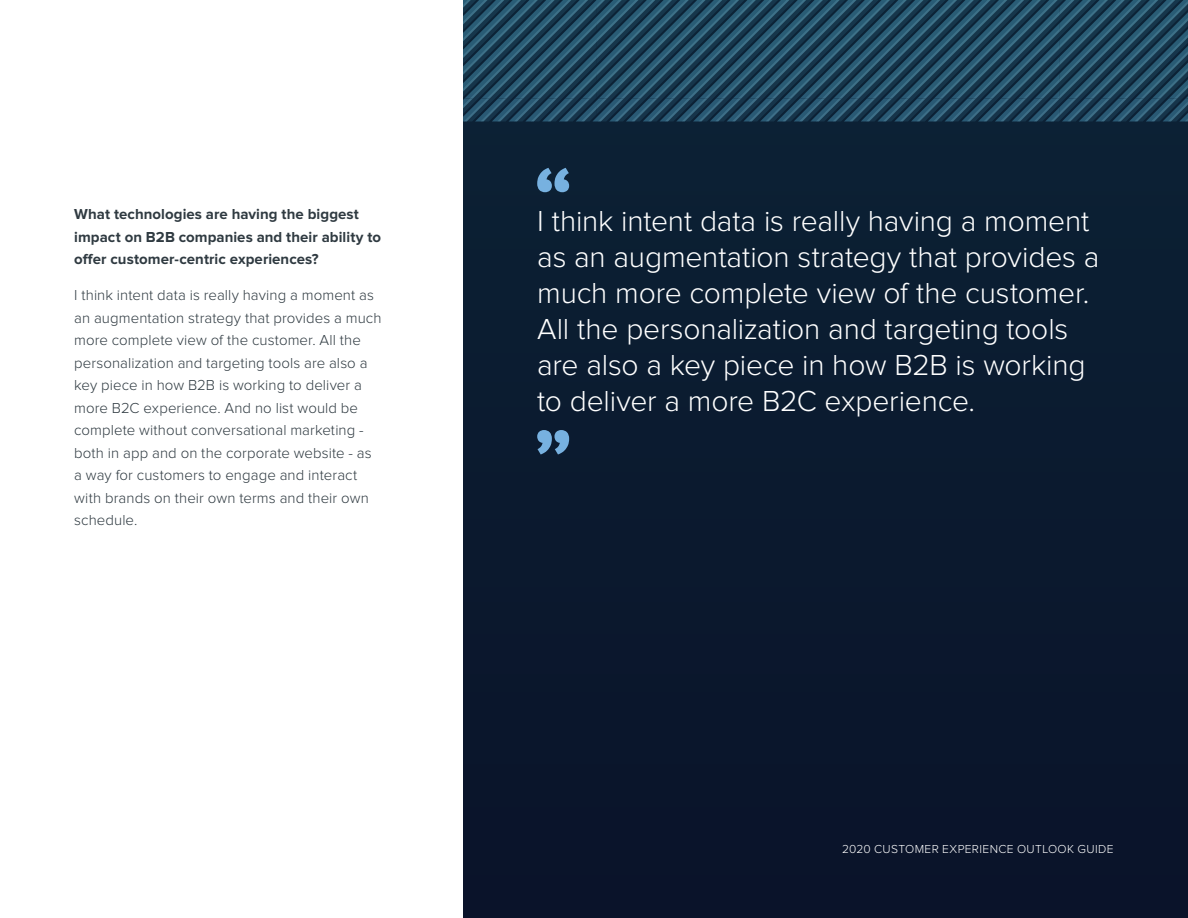
<style>
.page{position:relative;width:1188px;height:918px;background:#fff}
.page>*{position:absolute;margin:0;border:0;box-sizing:border-box;transform-origin:0 0}
.t1{font:300 30px/36px "Proxima Nova";letter-spacing:-.005em;color:#fff}
.t2{font:300 15px/22.5px "Proxima Nova";letter-spacing:.005em;color:#2f3a41}
.t3{font:700 15px/22.5px "Proxima Nova";letter-spacing:.005em;color:#2f3a41}
.t4{font:300 12px "Proxima Nova";letter-spacing:.03em;color:#fff}
</style>
<div class="page">
<div style="left:463px;top:0;width:725px;height:918px;background:#0b192f"></div>
<svg style="left:463px;top:0;width:725px;height:122px;background:#21485e"></svg>
<svg style="left:537px;top:168px;width:32px;height:24px"></svg>
<svg style="left:537px;top:430px;width:32px;height:25px"></svg>
<p class="t3" style="left:74px;top:203px;width:308px">What technologies are having the biggest impact on B2B companies and their ability to offer customer-centric experiences?</p>
<p class="t2" style="left:74px;top:284px;width:309px">I think intent data is really having a moment as an augmentation strategy that provides a much more complete view of the customer. All the personalization and targeting tools are also a key piece in how B2B is working to deliver a more B2C experience. And no list would be complete without conversational marketing - both in app and on the corporate website - as a way for customers to engage and interact with brands on their own terms and their own schedule.</p>
<p class="t1" style="left:537px;top:204px;width:564px">I think intent data is really having a moment as an augmentation strategy that provides a much more complete view of the customer.<br>All the personalization and targeting tools are also a key piece in how B2B is working to deliver a more B2C experience.</p>
<p class="t4" style="left:842px;top:844px;width:273px">2020 CUSTOMER EXPERIENCE OUTLOOK GUIDE</p>
</div>
